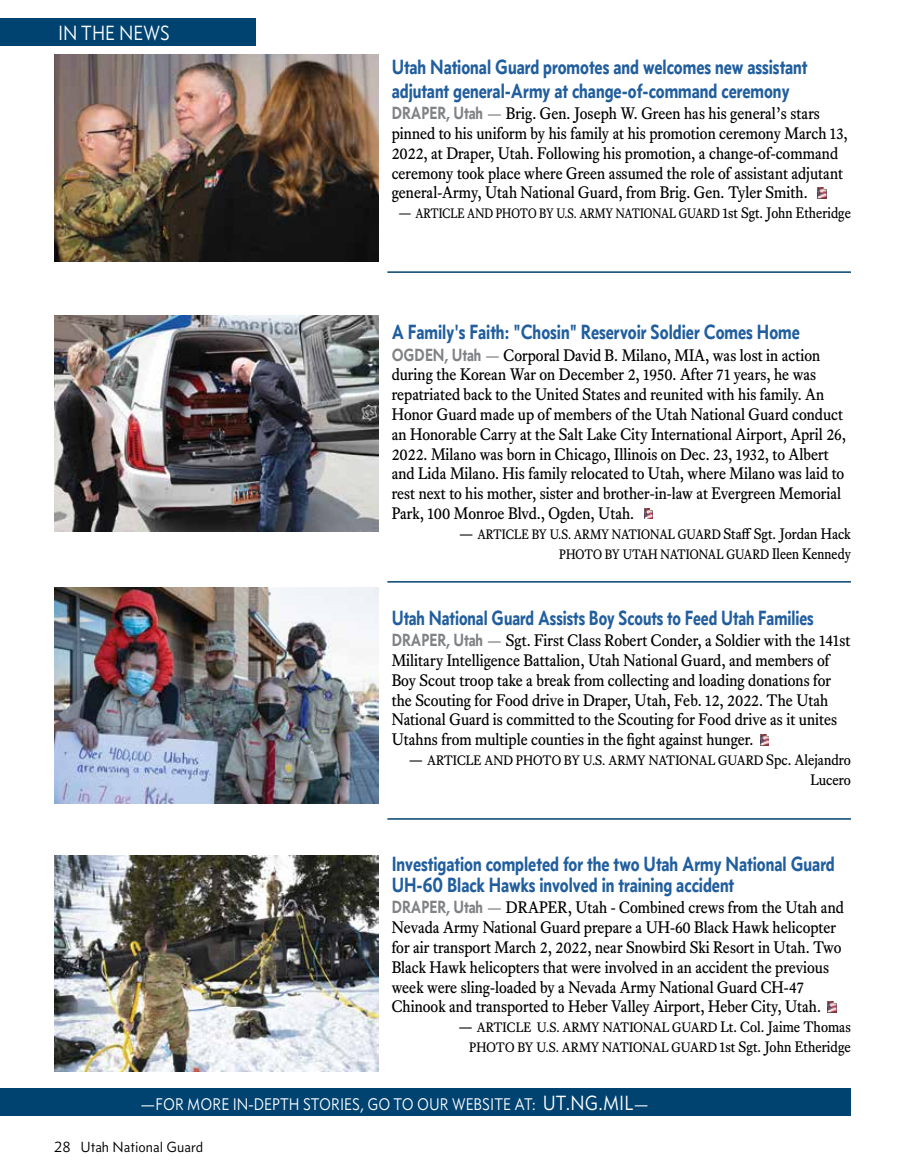
<style>
.page{position:relative;width:905px;height:1175px;background:#fff}
.page>*{position:absolute;margin:0;border:0;box-sizing:border-box;transform-origin:0 0}
.t1{font:21px/24px "Concourse T6";color:#215e9e;scale:.86 1}
.t2{font:21px "Concourse T6";color:#215e9e;scale:.83 1}
.t3{font:21px "Concourse T3 Tab";color:#fafdff;scale:.91 1}
.t4{font:17.25px "Concourse T3 Tab";color:#f7fcfe;scale:.9 1}
.t5{font:16.5px/19.8px "Equity Text A";color:#000;scale:.95 1}
.t6{font:15px "Concourse T3 Tab";color:#000}
.t7{font:15px "Equity Text A";color:#000;scale:.95 1}
.t8{font:13.5px/19.8px "Equity Text A";color:#000;text-align:right;scale:.95 1}
.t9{font:13.5px/19.8px "Equity Text A";color:#000;text-align:right;scale:.9 1}
.t10{font:13.5px "Equity Text A";color:#000;scale:.86 1}
.s1{font-family:"Concourse T6";font-size:18px;color:#808285}
.s2{color:#6d6e71}
.s3{font-family:"Equity Text B";font-size:16.5px}
.s4{font-size:15px}
.s5{font-size:16.5px}
.s6{font-size:21px;color:#fff}
</style>
<div class="page">
<svg style="left:817px;top:188px;width:9px;height:10px"></svg>
<hr style="left:387px;top:271px;width:464px;height:2px;background:#004270">
<svg style="left:644px;top:508px;width:8px;height:11px"></svg>
<hr style="left:387px;top:581px;width:464px;height:1px;background:#004270">
<svg style="left:760px;top:734px;width:9px;height:11px"></svg>
<hr style="left:387px;top:818px;width:463px;height:1px;background:#004270">
<svg style="left:827px;top:1001px;width:9px;height:11px"></svg>
<div style="left:0;top:1088px;width:850px;height:28px;background:#004270"></div>
<img style="left:54px;top:587px;width:324px;height:216px">
<img style="left:54px;top:315px;width:324px;height:216px">
<img style="left:54px;top:54px;width:324px;height:207px">
<img style="left:54px;top:855px;width:324px;height:216px">
<div style="left:0;top:18px;width:255px;height:27px;background:#004270"></div>
<p class="t3" style="left:58px;top:20px;width:124px">IN THE NEWS</p>
<p class="t1" style="left:392px;top:54px;width:485px">Utah National Guard promotes and welcomes new assistant adjutant general-Army at change-of-command ceremony</p>
<p class="t5" style="left:391px;top:104px;width:481px"><span class="s1">DRAPER, Utah</span> <span class="s2">—</span> Brig. Gen. Joseph W. Green has his general’s stars pinned to his uniform by his family at his promotion ceremony March 13, 2022, at Draper, Utah. Following his promotion, a change-of-command ceremony took place where Green assumed the role of assistant adjutant general-Army, Utah National Guard, from Brig. Gen. Tyler Smith.</p>
<p class="t10" style="left:398px;top:206px;width:528px"><span class="s3">—</span> ARTICLE AND PHOTO BY U.S. ARMY NATIONAL GUARD <span class="s4">1st Sgt. John Etheridge</span></p>
<p class="t1" style="left:392px;top:319px;width:476px">A Family's Faith: "Chosin" Reservoir Soldier Comes Home</p>
<p class="t5" style="left:391px;top:345px;width:479px"><span class="s1">OGDEN, Utah</span> <span class="s2">—</span> Corporal David B. Milano, MIA, was lost in action during the Korean War on December 2, 1950. After 71 years, he was repatriated back to the United States and reunited with his family. An Honor Guard made up of members of the Utah National Guard conduct an Honorable Carry at the Salt Lake City International Airport, April 26, 2022. Milano was born in Chicago, Illinois on Dec. 23, 1932, to Albert and Lida Milano. His family relocated to Utah, where Milano was laid to rest next to his mother, sister and brother-in-law at Evergreen Memorial Park, 100 Monroe Blvd., Ogden, Utah.</p>
<p class="t9" style="left:458px;top:524px;width:438px"><span class="s5">—</span> ARTICLE BY U.S. ARMY NATIONAL GUARD <span class="s4">Staff Sgt. Jordan Hack<br></span>PHOTO BY UTAH NATIONAL GUARD <span class="s4">Ileen Kennedy</span></p>
<p class="t2" style="left:392px;top:604px;width:510px">Utah National Guard Assists Boy Scouts to Feed Utah Families</p>
<p class="t5" style="left:391px;top:631px;width:484px"><span class="s1">DRAPER, Utah</span> <span class="s2">—</span> Sgt. First Class Robert Conder, a Soldier with the 141st Military Intelligence Battalion, Utah National Guard, and members of Boy Scout troop take a break from collecting and loading donations for the Scouting for Food drive in Draper, Utah, Feb. 12, 2022. The Utah National Guard is committed to the Scouting for Food drive as it unites Utahns from multiple counties in the fight against hunger.</p>
<p class="t8" style="left:408px;top:750px;width:467px"><span class="s5">—</span> ARTICLE AND PHOTO BY U.S. ARMY NATIONAL GUARD <span class="s4">Spc. Alejandro</span></p>
<p class="t7" style="left:810px;top:771px;width:44px">Lucero</p>
<p class="t1" style="left:392px;top:852px;width:516px;line-height:21px">Investigation completed for the two Utah Army National Guard<br>UH-60 Black Hawks involved in training accident</p>
<p class="t5" style="left:391px;top:898px;width:477px"><span class="s1">DRAPER, Utah</span> <span class="s2">—</span> DRAPER, Utah - Combined crews from the Utah and Nevada Army National Guard prepare a UH-60 Black Hawk helicopter for air transport March 2, 2022, near Snowbird Ski Resort in Utah. Two Black Hawk helicopters that were involved in an accident the previous week were sling-loaded by a Nevada Army National Guard CH-47<br>Chinook and transported to Heber Valley Airport, Heber City, Utah.</p>
<p class="t8" style="left:458px;top:1017px;width:415px"><span class="s5">—</span> ARTICLE U.S. ARMY NATIONAL GUARD <span class="s4">Lt. Col. Jaime Thomas<br></span>PHOTO BY U.S. ARMY NATIONAL GUARD <span class="s4">1st Sgt. John Etheridge</span></p>
<p class="t4" style="left:140px;top:1094px;width:567px">—FOR MORE IN-DEPTH STORIES, GO TO OUR WEBSITE AT: <span class="s6">UT.NG.MIL</span>—</p>
<p class="t6" style="left:54px;top:1137px;width:150px">28 Utah National Guard</p>
</div>
